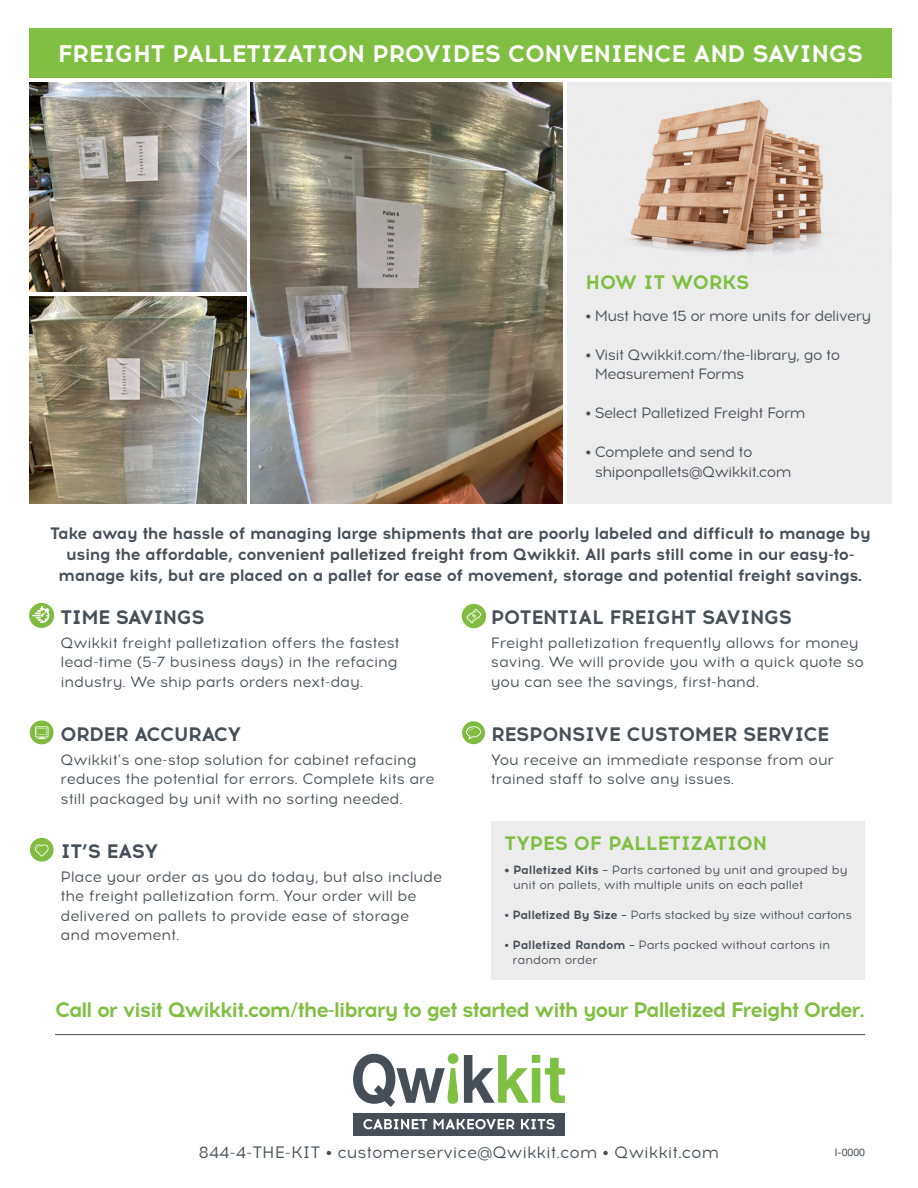
<style>
.page{position:relative;width:918px;height:1188px;background:#fff}
.page>*{position:absolute;margin:0;border:0;box-sizing:border-box;transform-origin:0 0}
.t1{font:700 24px "Acrom";letter-spacing:-.02em;color:#fff}
.t2{font:700 21px "Acrom";letter-spacing:-.06em;color:#7fbf41}
.t3{font:700 19.5px "Acrom";letter-spacing:-.02em;color:#464f58}
.t4{font:700 19.5px "Acrom";letter-spacing:-.01em;color:#7fbf41}
.t5{font:700 16.5px/21px "Acrom";letter-spacing:-.03em;color:#464f58;text-align:center}
.t6{font:16.5px "Acrom";color:#464f58}
.t7{font:15px/19.5px "Acrom";letter-spacing:-.01em;color:#464f58}
.t8{font:15px/19.5px "Acrom";letter-spacing:-.04em;color:#464f58}
.t9{font:12px/15px "Acrom";letter-spacing:-.01em;color:#464f58}
.t10{font:10.5px "Helvetica Neue";color:#464f58}
.s1{font-weight:700}
</style>
<div class="page">
<img style="left:251px;top:82px;width:311px;height:422px">
<div style="left:29px;top:28px;width:863px;height:50px;background:#7fbf41"></div>
<div style="left:567px;top:82px;width:325px;height:422px;background:#edeced"></div>
<img style="left:627px;top:100px;width:198px;height:155px">
<div style="left:30px;top:604px;width:23px;height:23px;background:#80bb41;border-radius:50%"></div>
<div style="left:29px;top:603px;width:25px;height:25px;border:1px solid #80bb41;border-radius:50%"></div>
<svg style="left:32px;top:607px;width:17px;height:16px"></svg>
<div style="left:30px;top:720px;width:24px;height:24px;background:#80bb41;border-radius:50%"></div>
<svg style="left:35px;top:726px;width:13px;height:13px"></svg>
<div style="left:462px;top:605px;width:23px;height:23px;background:#82bd41;border-radius:50%"></div>
<div style="left:462px;top:604px;width:24px;height:24px;border:1px solid #82bd41;border-radius:50%"></div>
<svg style="left:467px;top:609px;width:14px;height:14px"></svg>
<div style="left:462px;top:721px;width:23px;height:23px;background:#80bb41;border-radius:50%"></div>
<svg style="left:466px;top:726px;width:15px;height:13px"></svg>
<img style="left:29px;top:82px;width:218px;height:210px">
<img style="left:29px;top:297px;width:218px;height:207px">
<div style="left:31px;top:839px;width:22px;height:22px;background:#82bd41;border-radius:50%"></div>
<div style="left:30px;top:838px;width:24px;height:24px;border:1px solid #82bd41;border-radius:50%"></div>
<svg style="left:35px;top:844px;width:14px;height:13px"></svg>
<div style="left:491px;top:821px;width:374px;height:159px;background:#edeced"></div>
<hr style="left:55px;top:1034px;width:810px;height:1px;background:#464f58">
<div style="left:353px;top:1113px;width:212px;height:23px;background:#464f58"></div>
<svg style="left:353px;top:1053px;width:105px;height:54px"></svg>
<svg style="left:464px;top:1055px;width:101px;height:48px"></svg>
<svg style="left:363px;top:1119px;width:64px;height:10px"></svg>
<svg style="left:434px;top:1119px;width:81px;height:10px"></svg>
<svg style="left:521px;top:1119px;width:34px;height:10px"></svg>
<p class="t1" style="left:58px;top:37px;width:807px">FREIGHT PALLETIZATION PROVIDES CONVENIENCE AND SAVINGS</p>
<p class="t4" style="left:585px;top:268px;width:165px">HOW IT WORKS</p>
<p class="t8" style="left:585px;top:306px;width:288px">• Must have 15 or more units for delivery</p>
<p class="t8" style="left:595px;top:345px;width:247px;text-indent:-9px">• Visit Qwikkit.com/the-library, go to<br>Measurement Forms</p>
<p class="t8" style="left:585px;top:404px;width:222px">• Select Palletized Freight Form</p>
<p class="t8" style="left:595px;top:443px;width:198px;text-indent:-9px">• Complete and send to shiponpallets@Qwikkit.com</p>
<p class="t5" style="left:50px;top:523px;width:822px">Take away the hassle of managing large shipments that are poorly labeled and difficult to manage by using the affordable, convenient palletized freight from Qwikkit. All parts still come in our easy-to&shy;manage kits, but are placed on a pallet for ease of movement, storage and potential freight savings.</p>
<p class="t3" style="left:61px;top:603px;width:145px">TIME SAVINGS</p>
<p class="t7" style="left:61px;top:633px;width:340px">Qwikkit freight palletization offers the fastest lead-time (5-7 business days) in the refacing industry. We ship parts orders next-day.</p>
<p class="t3" style="left:61px;top:720px;width:183px">ORDER ACCURACY</p>
<p class="t7" style="left:61px;top:750px;width:376px">Qwikkit’s one-stop solution for cabinet refacing reduces the potential for errors. Complete kits are still packaged by unit with no sorting needed.</p>
<p class="t3" style="left:61px;top:837px;width:99px">IT’S EASY</p>
<p class="t7" style="left:61px;top:867px;width:383px">Place your order as you do today, but also include the freight palletization form. Your order will be delivered on pallets to provide ease of storage and movement.</p>
<p class="t3" style="left:491px;top:603px;width:303px">POTENTIAL FREIGHT SAVINGS</p>
<p class="t7" style="left:491px;top:633px;width:375px">Freight palletization frequently allows for money saving. We will provide you with a quick quote so you can see the savings, first-hand.</p>
<p class="t3" style="left:491px;top:720px;width:340px">RESPONSIVE CUSTOMER SERVICE</p>
<p class="t7" style="left:491px;top:750px;width:345px">You receive an immediate response from our trained staff to solve any issues.</p>
<p class="t4" style="left:504px;top:829px;width:264px">TYPES OF PALLETIZATION</p>
<p class="t9" style="left:513px;top:863px;width:336px;text-indent:-9px"><span class="s1">• Palletized Kits –</span> Parts cartoned by unit and grouped by unit on pallets, with multiple units on each pallet</p>
<p class="t9" style="left:504px;top:908px;width:349px">• <span class="s1">Palletized By Size –</span> Parts stacked by size without cartons</p>
<p class="t9" style="left:513px;top:938px;width:319px;text-indent:-8px">• <span class="s1">Palletized Random –</span> Parts packed without cartons in random order</p>
<p class="t2" style="left:55px;top:995px;width:811px">Call or visit Qwikkit.com/the-library to get started with your Palletized Freight Order.</p>
<p class="t6" style="left:199px;top:1142px;width:522px">844-4-THE-KIT • customerservice@Qwikkit.com • Qwikkit.com</p>
<p class="t10" style="left:835px;top:1145px;width:32px">I-0000</p>
</div>
